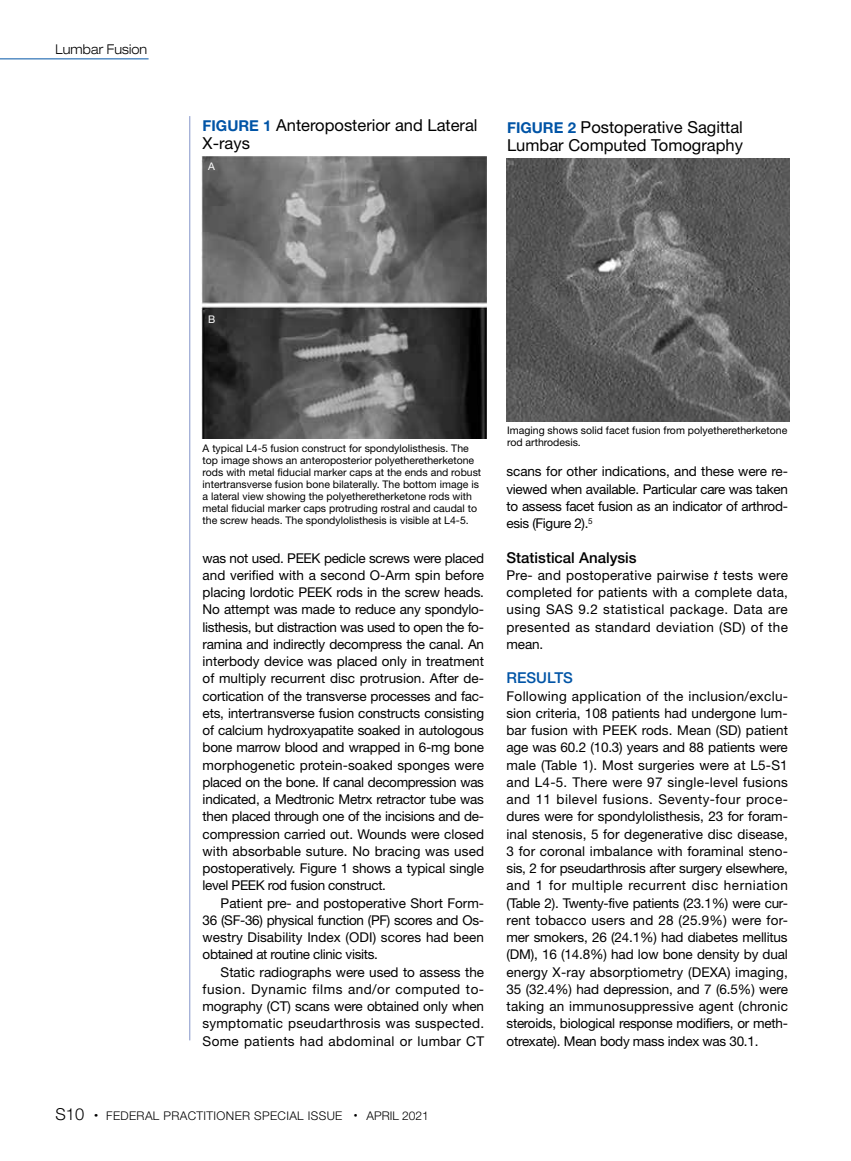
<style>
.page{position:relative;width:851px;height:1161px;background:#fff}
.page>*{position:absolute;margin:0;border:0;box-sizing:border-box;transform-origin:0 0}
.t1{font:16.5px/18px "Helvetica Neue LT Std";color:#000}
.t2{font:500 15px "Helvetica Neue LT Std";color:#000}
.t3{font:500 15px "Helvetica Neue LT Std";color:#0054a6}
.t4{font:13.5px/17.2px "Helvetica Neue LT Std";letter-spacing:-.02em;color:#000;text-align:justify}
.t5{font:300 expanded 13.5px "Helvetica Neue LT Std";letter-spacing:.01em;color:#000;scale:.9 1}
.t6{font:300 12px "Helvetica Neue LT Std";letter-spacing:.03em;color:#000}
.t7{font:10.5px/12px "Helvetica Neue LT Std";color:#000}
.t8{font:10.5px "Helvetica Neue LT Std";color:#fff}
.s1{font-weight:700;font-size:15px;color:#0054a6}
.s2{font-style:italic}
.s3{font-size:16.5px}
</style>
<div class="page">
<hr style="left:0;top:58px;width:148px;height:1px;background:#0054a6">
<hr style="left:189px;top:116px;width:1px;height:924px;background:#8394ca">
<img style="left:507px;top:158px;width:282px;height:264px">
<img style="left:201px;top:157px;width:285px;height:281px">
<p class="t5" style="left:56px;top:41px;width:103px">Lumbar Fusion</p>
<p class="t1" style="left:202px;top:116px;width:276px"><span class="s1">FIGURE 1</span> Anteroposterior and Lateral<br>X-rays</p>
<p class="t8" style="left:208px;top:160px;width:8px">A</p>
<p class="t1" style="left:507px;top:118px;width:237px"><span class="s1">FIGURE 2</span> Postoperative Sagittal<br>Lumbar Computed Tomography</p>
<p class="t8" style="left:208px;top:313px;width:9px">B</p>
<p class="t7" style="left:202px;top:443px;width:280px">A typical L4-5 fusion construct for spondylolisthesis. The top image shows an anteroposterior polyetheretherketone rods with metal fiducial marker caps at the ends and robust intertransverse fusion bone bilaterally. The bottom image is a lateral view showing the polyetheretherketone rods with metal fiducial marker caps protruding rostral and caudal to the screw heads. The spondylolisthesis is visible at L4-5.</p>
<p class="t4" style="left:202px;top:549px;width:283px">was not used. PEEK pedicle screws were placed and verified with a second O-Arm spin before placing lordotic PEEK rods in the screw heads.<br>No attempt was made to reduce any spondylo&shy;listhesis, but distraction was used to open the fo&shy;ramina and indirectly decompress the canal. An interbody device was placed only in treatment of multiply recurrent disc protrusion. After de&shy;cortication of the transverse processes and fac&shy;ets, intertransverse fusion constructs consisting of calcium hydroxyapatite soaked in autologous bone marrow blood and wrapped in 6-mg bone morphogenetic protein-soaked sponges were placed on the bone. If canal decompression was indicated, a Medtronic Metrx retractor tube was then placed through one of the incisions and de&shy;compression carried out. Wounds were closed with absorbable suture. No bracing was used postoperatively. Figure 1 shows a typical single level PEEK rod fusion construct.</p>
<p class="t4" style="left:202px;top:894px;width:283px;text-indent:18px">Patient pre- and postoperative Short Form-36 (SF-36) physical function (PF) scores and Os&shy;westry Disability Index (ODI) scores had been obtained at routine clinic visits.</p>
<p class="t4" style="left:202px;top:963px;width:283px;text-indent:18px">Static radiographs were used to assess the fusion. Dynamic films and/or computed to&shy;mography (CT) scans were obtained only when symptomatic pseudarthrosis was suspected.<br>Some patients had abdominal or lumbar CT</p>
<p class="t7" style="left:507px;top:424px;width:282px">Imaging shows solid facet fusion from polyetheretherketone rod arthrodesis.</p>
<p class="t4" style="left:506px;top:463px;width:283px">scans for other indications, and these were re&shy;viewed when available. Particular care was taken to assess facet fusion as an indicator of arthrod&shy;esis (Figure 2).<sup>5</sup></p>
<p class="t2" style="left:506px;top:548px;width:132px">Statistical Analysis</p>
<p class="t4" style="left:506px;top:566px;width:283px">Pre- and postoperative pairwise <span class="s2">t</span> tests were completed for patients with a complete data, using SAS 9.2 statistical package. Data are presented as standard deviation (SD) of the mean.</p>
<p class="t3" style="left:506px;top:669px;width:68px">RESULTS</p>
<p class="t4" style="left:506px;top:687px;width:283px">Following application of the inclusion/exclu&shy;sion criteria, 108 patients had undergone lum&shy;bar fusion with PEEK rods. Mean (SD) patient age was 60.2 (10.3) years and 88 patients were male (Table 1). Most surgeries were at L5-S1 and L4-5. There were 97 single-level fusions and 11 bilevel fusions. Seventy-four proce&shy;dures were for spondylolisthesis, 23 for foram&shy;inal stenosis, 5 for degenerative disc disease, 3 for coronal imbalance with foraminal steno&shy;sis, 2 for pseudarthrosis after surgery elsewhere, and 1 for multiple recurrent disc herniation (Table 2). Twenty-five patients (23.1%) were cur&shy;rent tobacco users and 28 (25.9%) were for&shy;mer smokers, 26 (24.1%) had diabetes mellitus (DM), 16 (14.8%) had low bone density by dual energy X-ray absorptiometry (DEXA) imaging, 35 (32.4%) had depression, and 7 (6.5%) were taking an immunosuppressive agent (chronic steroids, biological response modifiers, or meth&shy;otrexate). Mean body mass index was 30.1.</p>
<p class="t6" style="left:56px;top:1108px;width:375px"><span class="s3">S10</span> <sup>•</sup> FEDERAL PRACTITIONER SPECIAL ISSUE <sup>•</sup> APRIL 2021</p>
</div>
